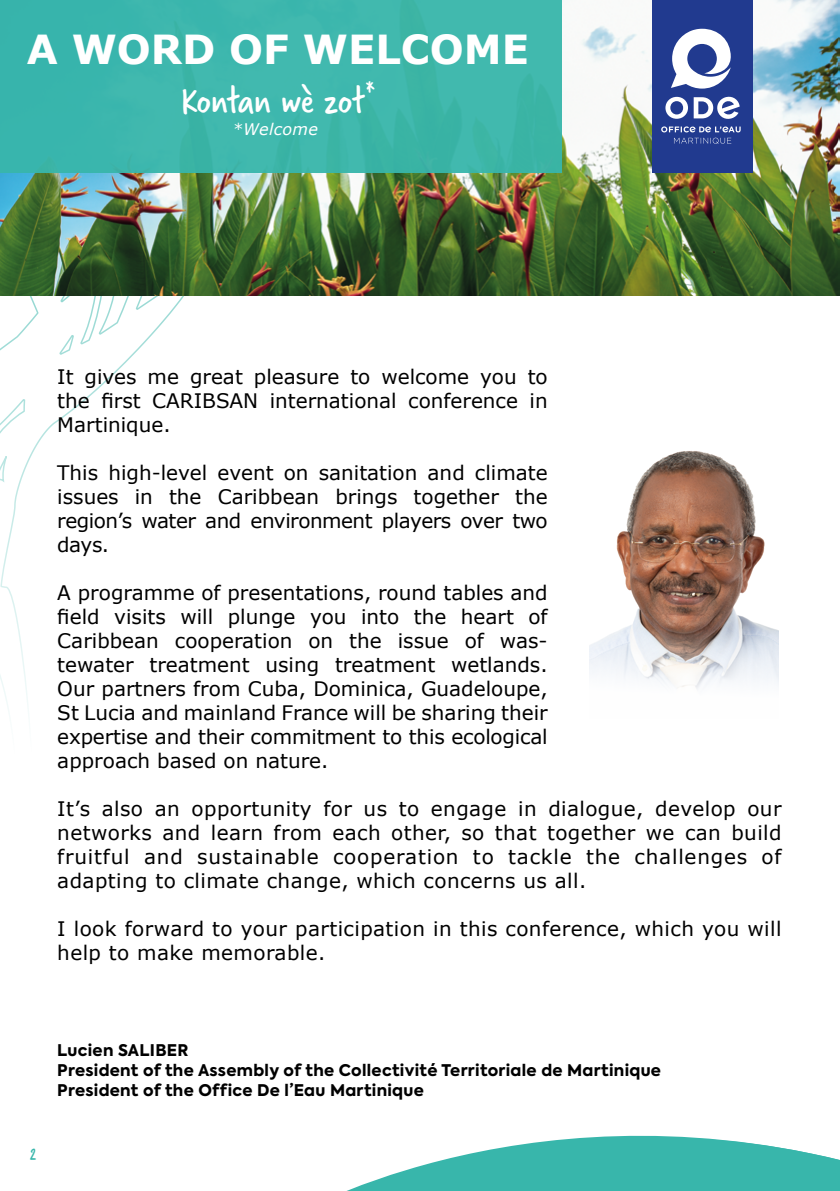
<style>
.page{position:relative;width:840px;height:1191px;background:#fff}
.page>*{position:absolute;margin:0;border:0;box-sizing:border-box;transform-origin:0 0}
.t1{font:700 40px "Verdana";color:#fff}
.t2{font:40px "Verveine";letter-spacing:-.01em;color:#fff}
.t3{font:20px/24px "Verdana";color:#000;text-align:justify}
.t4{font:20px/24px "Verdana";letter-spacing:.02em;color:#000}
.t5{font:18px "Verveine";color:#38b6ab}
.t6{font:800 16px/20px "Axiforma";letter-spacing:.02em;color:#000}
.t7{font:italic 16px "Verdana";letter-spacing:.02em;color:#fff}
</style>
<div class="page">
<svg style="left:347px;top:1162px;width:85px;height:29px;fill:#38b6ab"></svg>
<svg style="left:432px;top:1135px;width:407px;height:56px;fill:#38b6ab"></svg>
<svg style="left:0;top:295px;width:200px;height:417px"></svg>
<img style="left:589px;top:451px;width:189px;height:238px">
<img style="left:0;top:0;width:839px;height:295px">
<div style="left:0;top:0;width:561px;height:173px;background:#38b6ab"></div>
<div style="left:651px;top:0;width:101px;height:173px;background:#213a8f"></div>
<svg style="left:661px;top:29px;width:79px;height:115px"></svg>
<h1 class="t1" style="left:27px;top:24px;width:503px">A WORD OF WELCOME</h1>
<h1 class="t2" style="left:181px;top:73px;width:196px">Kontan wè zot<sup>*</sup></h1>
<p class="t7" style="left:232px;top:119px;width:87px">*Welcome</p>
<p class="t3" style="left:57px;top:365px;width:491px">It gives me great pleasure to welcome you to the first CARIBSAN international conference in Martinique.</p>
<p class="t3" style="left:57px;top:461px;width:491px">This high-level event on sanitation and climate issues in the Caribbean brings together the region’s water and environment players over two days.</p>
<p class="t3" style="left:57px;top:581px;width:491px">A programme of presentations, round tables and field visits will plunge you into the heart of Caribbean cooperation on the issue of was&shy;tewater treatment using treatment wetlands.<br>Our partners from Cuba, Dominica, Guadeloupe, St Lucia and mainland France will be sharing their expertise and their commitment to this ecological approach based on nature.</p>
<p class="t3" style="left:57px;top:797px;width:725px">It’s also an opportunity for us to engage in dialogue, develop our networks and learn from each other, so that together we can build fruitful and sustainable cooperation to tackle the challenges of adapting to climate change, which concerns us all.</p>
<p class="t4" style="left:57px;top:917px;width:725px">I look forward to your participation in this conference, which you will help to make memorable.</p>
<p class="t5" style="left:30px;top:1141px;width:8px">2</p>
<p class="t6" style="left:57px;top:1040px;width:605px">Lucien SALIBER<br>President of the Assembly of the Collectivité Territoriale de Martinique<br>President of the Office De l’Eau Martinique</p>
</div>
